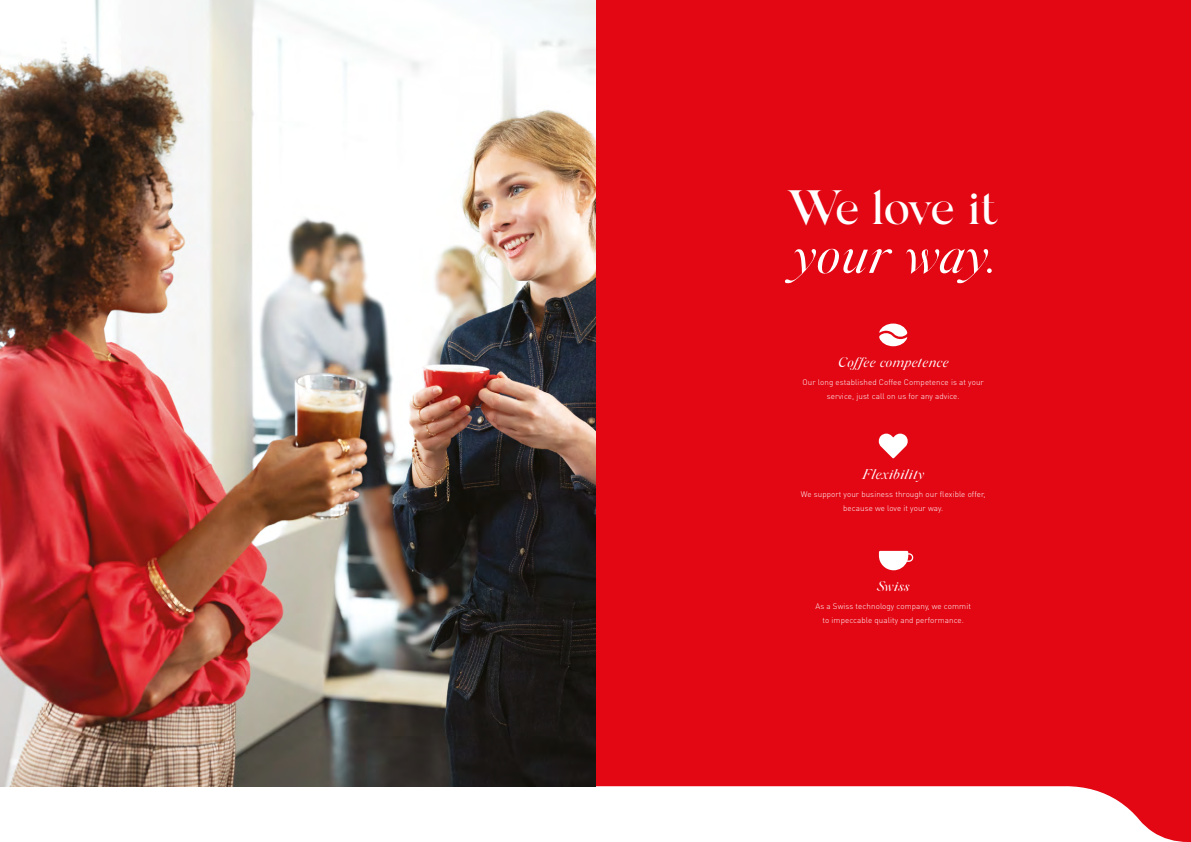
<style>
.page{position:relative;width:1191px;height:842px;background:#fff}
.page>*{position:absolute;margin:0;border:0;box-sizing:border-box;transform-origin:0 0}
.t1{font:italic 51.6px "Silk Serif";color:#fff}
.t2{font:500 48.2px "Silk Serif";letter-spacing:-.025em;color:#fff}
.t3{font:italic 14px "Silk Serif";letter-spacing:.01em;color:#fff}
.t4{font:300 8px/14px "DIN Pro";letter-spacing:.01em;color:#fff;text-align:center}
</style>
<div class="page">
<div style="left:595px;top:0;width:596px;height:842px;background:#e30613"></div>
<svg style="left:879px;top:324px;width:28px;height:22px"></svg>
<svg style="left:878px;top:434px;width:30px;height:24px"></svg>
<svg style="left:879px;top:551px;width:34px;height:19px"></svg>
<img style="left:0;top:0;width:595px;height:786px">
<h2 class="t2" style="left:788px;top:179px;width:212px">We love it</h2>
<h1 class="t1" style="left:792px;top:225px;width:203px">your way.</h1>
<h3 class="t3" style="left:838px;top:354px;width:112px">Coffee competence</h3>
<p class="t4" style="left:802px;top:375px;width:183px">Our long established Coffee Competence is at your service, just call on us for any advice.</p>
<h3 class="t3" style="left:862px;top:466px;width:63px">Flexibility</h3>
<p class="t4" style="left:801px;top:487px;width:186px">We support your business through our flexible offer, because we love it your way.</p>
<h3 class="t3" style="left:876px;top:578px;width:35px">Swiss</h3>
<p class="t4" style="left:815px;top:599px;width:157px">As a Swiss technology company, we commit to impeccable quality and performance.</p>
</div>
